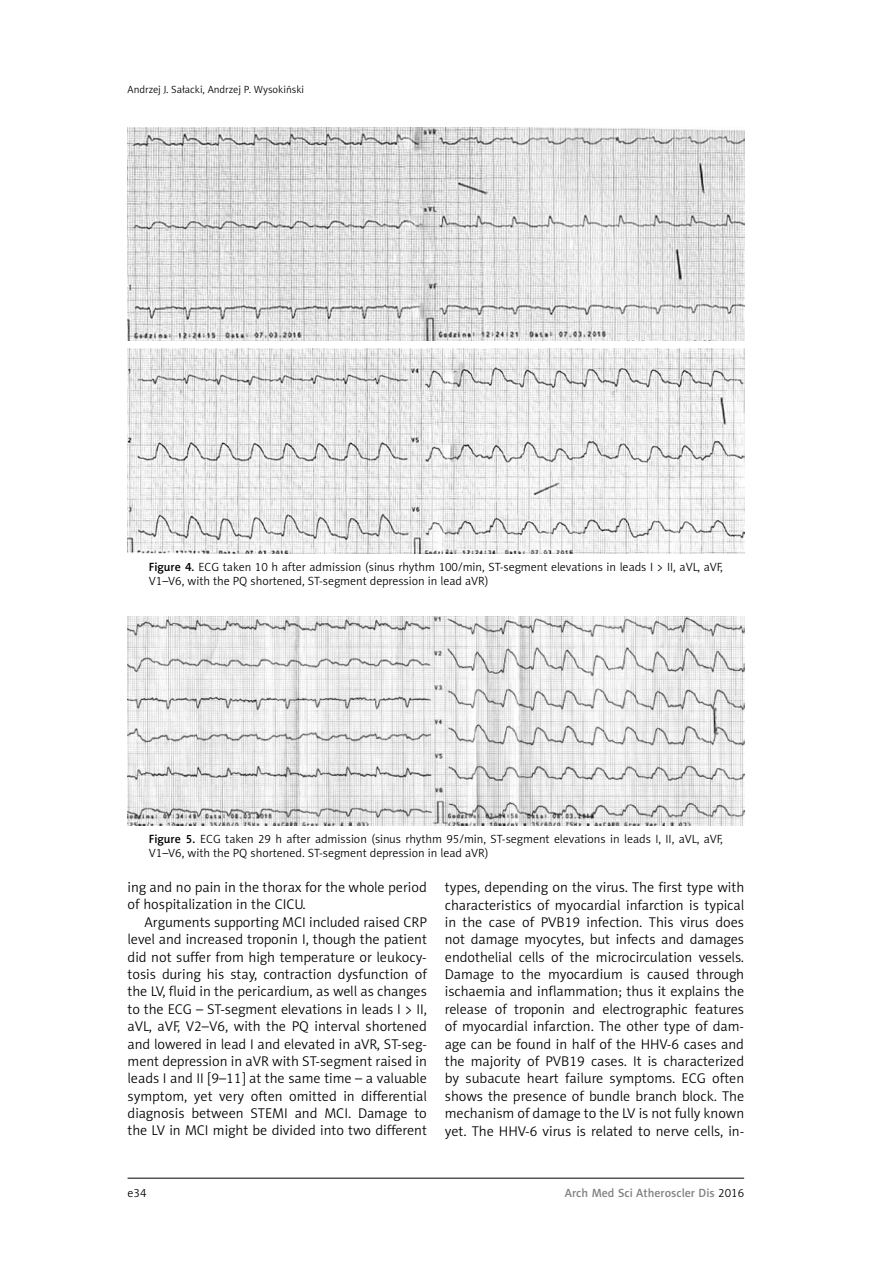
<style>
.page{position:relative;width:893px;height:1263px;background:#fff}
.page>*{position:absolute;margin:0;border:0;box-sizing:border-box;transform-origin:0 0}
.t1{font:14.25px/17.4px "Naomi Sans EFN Light";color:#000;text-align:justify}
.t2{font:12px/14.4px "Naomi Sans EFN Light";color:#000}
.t3{font:12px "Naomi Sans EFN Medium";color:#808285}
.t4{font:10.5px "Naomi Sans EFN Light";color:#000}
.s1{font-family:"Naomi Sans EFN Medium"}
.s2{font-family:"Naomi Sans EFN Light";color:#000}
</style>
<div class="page">
<hr style="left:128px;top:1178px;width:616px;height:1px;background:#000">
<img style="left:128px;top:128px;width:616px;height:213px">
<img style="left:128px;top:348px;width:616px;height:206px">
<img style="left:128px;top:617px;width:616px;height:208px">
<p class="t4" style="left:128px;top:83px;width:178px">Andrzej J. Sałacki, Andrzej P. Wysokiński</p>
<p class="t2" style="left:149px;top:560px;width:576px"><span class="s1">Figure 4.</span> ECG taken 10 h after admission (sinus rhythm 100/min, ST-segment elevations in leads I &gt; II, aVL, aVF,<br>V1–V6, with the PQ shortened, ST-segment depression in lead aVR)</p>
<p class="t2" style="left:149px;top:831px;width:576px"><span class="s1">Figure 5.</span> ECG taken 29 h after admission (sinus rhythm 95/min, ST-segment elevations in leads I, II, aVL, aVF,<br>V1–V6, with the PQ shortened. ST-segment depression in lead aVR)</p>
<p class="t1" style="left:128px;top:878px;width:301px">ing and no pain in the thorax for the whole period of hospitalization in the CICU.</p>
<p class="t1" style="left:128px;top:913px;width:301px;text-indent:17px">Arguments supporting MCI included raised CRP level and increased troponin I, though the patient did not suffer from high temperature or leukocy&shy;tosis during his stay, contraction dysfunction of the LV, fluid in the pericardium, as well as changes to the ECG – ST-segment elevations in leads I &gt; II, aVL, aVF, V2–V6, with the PQ interval shortened and lowered in lead I and elevated in aVR, ST-seg&shy;ment depression in aVR with ST-segment raised in leads I and II [9–11] at the same time – a valuable symptom, yet very often omitted in differential diagnosis between STEMI and MCI. Damage to the LV in MCI might be divided into two different</p>
<p class="t1" style="left:445px;top:878px;width:301px">types, depending on the virus. The first type with characteristics of myocardial infarction is typical in the case of PVB19 infection. This virus does not damage myocytes, but infects and damages endothelial cells of the microcirculation vessels.<br>Damage to the myocardium is caused through ischaemia and inflammation; thus it explains the release of troponin and electrographic features of myocardial infarction. The other type of dam&shy;age can be found in half of the HHV-6 cases and the majority of PVB19 cases. It is characterized by subacute heart failure symptoms. ECG often shows the presence of bundle branch block. The mechanism of damage to the LV is not fully known yet. The HHV-6 virus is related to nerve cells, in-</p>
<p class="t2" style="left:128px;top:1186px;width:20px">e34</p>
<p class="t3" style="left:565px;top:1186px;width:181px">Arch Med Sci Atheroscler Dis <span class="s2">2016</span></p>
</div>
